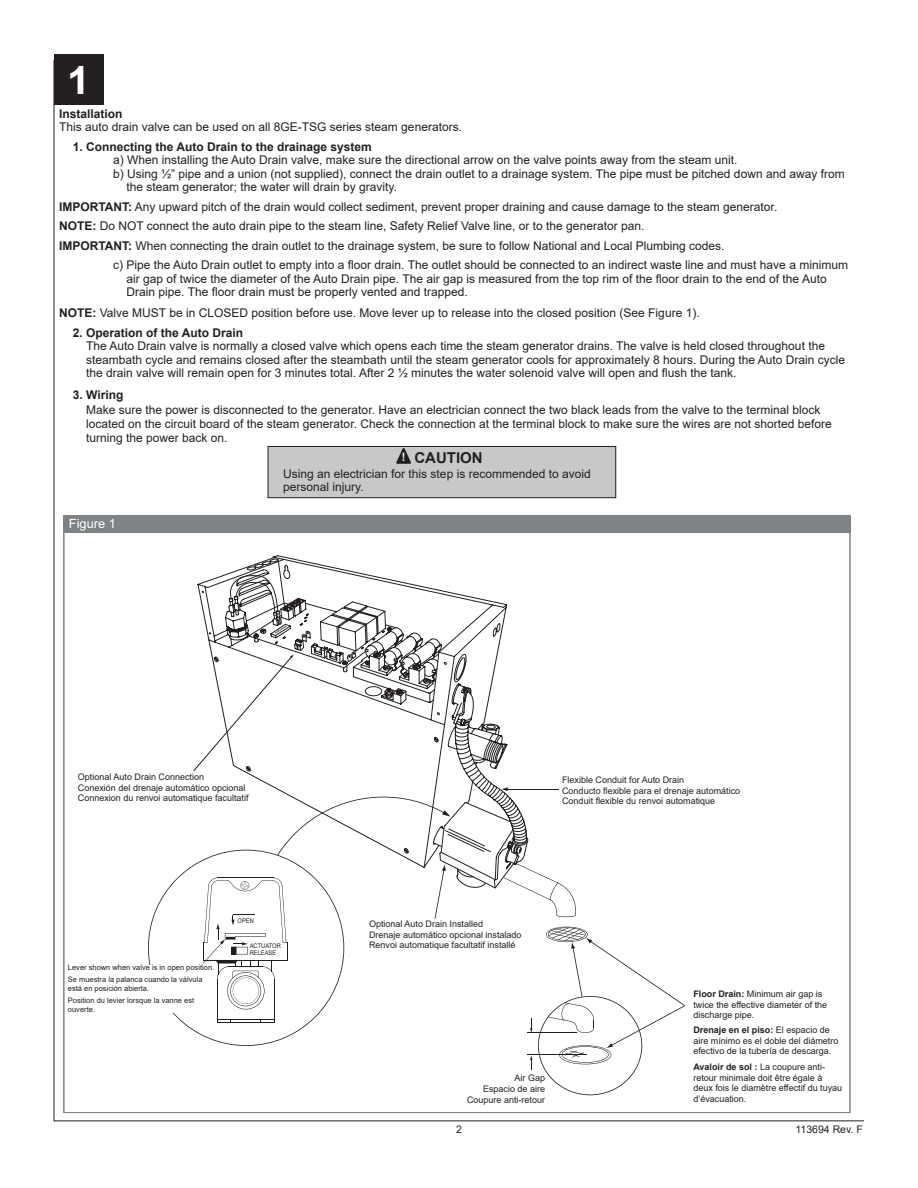
<style>
.page{position:relative;width:918px;height:1188px;background:#fff}
.page>*{position:absolute;margin:0;border:0;box-sizing:border-box;transform-origin:0 0}
.t1{font:700 39px "Arial";color:#fff;scale:1.06 1}
.t2{font:700 15px "Arial";color:#231f20}
.t3{font:12.75px "Arial";color:#fff}
.t4{font:12px/13.5px "Arial";color:#231f20}
.t5{font:700 12px "Arial";color:#231f20}
.t6{font:10.5px "Arial";color:#231f20}
.t7{font:9px/10.8px "Arial";color:#231f20}
.t8{font:7.5px/12px "Arial";color:#231f20}
.t9{font:italic 7.5px/9px "Arial";color:#211e1e;text-align:right}
.t10{font:6.45px/7.6px "Arial";color:#211e1e;scale:.9 1}
.s1{font-weight:700}
.s2{font-size:11.55px;color:#fff}
</style>
<div class="page">
<hr style="left:54px;top:1120px;width:810px;height:1px;background:#231f20">
<div style="left:54px;top:54px;width:50px;height:51px;background:#231f20"></div>
<hr style="left:54px;top:60px;width:1px;height:1061px;background:#231f20">
<div style="left:63px;top:515px;width:788px;height:18px;background:#808385"></div>
<svg style="left:63px;top:533px;width:788px;height:580px"></svg>
<svg style="left:148px;top:565px;width:537px;height:530px"></svg>
<div style="left:68px;top:965px;width:148px;height:47px;background:#fff"></div>
<div style="left:268px;top:446px;width:348px;height:52px;background:#c7c8ca"></div>
<div style="left:268px;top:446px;width:348px;height:52px;border:1px solid #231f20"></div>
<svg style="left:396px;top:448px;width:15px;height:16px"></svg>
<h1 class="t1" style="left:67px;top:52px;width:23px">1</h1>
<p class="t5" style="left:59px;top:105px;width:65px">Installation</p>
<p class="t4" style="left:59px;top:120px;width:404px">This auto drain valve can be used on all 8GE-TSG series steam generators.</p>
<p class="t5" style="left:73px;top:138px;width:301px">1. Connecting the Auto Drain to the drainage system</p>
<p class="t4" style="left:113px;top:153px;width:626px">a) When installing the Auto Drain valve, make sure the directional arrow on the valve points away from the steam unit.</p>
<p class="t4" style="left:113px;top:167px;width:733px">b) Using ½” pipe and a union (not supplied), connect the drain outlet to a drainage system. The pipe must be pitched down and away from</p>
<p class="t4" style="left:127px;top:180px;width:272px">the steam generator; the water will drain by gravity.</p>
<p class="t4" style="left:59px;top:200px;width:720px"><span class="s1">IMPORTANT:</span> Any upward pitch of the drain would collect sediment, prevent proper draining and cause damage to the steam generator.</p>
<p class="t4" style="left:59px;top:219px;width:587px"><span class="s1">NOTE:</span> Do NOT connect the auto drain pipe to the steam line, Safety Relief Valve line, or to the generator pan.</p>
<p class="t4" style="left:59px;top:239px;width:667px"><span class="s1">IMPORTANT:</span> When connecting the drain outlet to the drainage system, be sure to follow National and Local Plumbing codes.</p>
<p class="t4" style="left:113px;top:258px;width:736px">c) Pipe the Auto Drain outlet to empty into a floor drain. The outlet should be connected to an indirect waste line and must have a minimum</p>
<p class="t4" style="left:127px;top:272px;width:702px">air gap of twice the diameter of the Auto Drain pipe. The air gap is measured from the top rim of the floor drain to the end of the Auto<br>Drain pipe. The floor drain must be properly vented and trapped.</p>
<p class="t4" style="left:59px;top:306px;width:642px"><span class="s1">NOTE:</span> Valve MUST be in CLOSED position before use. Move lever up to release into the closed position (See Figure 1).</p>
<p class="t5" style="left:73px;top:324px;width:172px">2. Operation of the Auto Drain</p>
<p class="t4" style="left:86px;top:339px;width:761px">The Auto Drain valve is normally a closed valve which opens each time the steam generator drains. The valve is held closed throughout the steambath cycle and remains closed after the steambath until the steam generator cools for approximately 8 hours. During the Auto Drain cycle the drain valve will remain open for 3 minutes total. After 2 ½ minutes the water solenoid valve will open and flush the tank.</p>
<p class="t5" style="left:73px;top:386px;width:52px">3. Wiring</p>
<p class="t4" style="left:86px;top:402px;width:747px;line-height:14.4px">Make sure the power is disconnected to the generator. Have an electrician connect the two black leads from the valve to the terminal block located on the circuit board of the steam generator. Check the connection at the terminal block to make sure the wires are not shorted before turning the power back on.</p>
<p class="t2" style="left:402px;top:447px;width:82px"><span class="s2">!</span> CAUTION</p>
<p class="t3" style="left:69px;top:515px;width:48px">Figure 1</p>
<p class="t4" style="left:283px;top:467px;width:309px">Using an electrician for this step is recommended to avoid personal injury.</p>
<p class="t7" style="left:78px;top:771px;width:172px">Optional Auto Drain Connection<br>Conexión del drenaje automático opcional<br>Connexion du renvoi automatique facultatif</p>
<p class="t7" style="left:562px;top:774px;width:180px">Flexible Conduit for Auto Drain<br>Conducto flexible para el drenaje automático<br>Conduit flexible du renvoi automatique</p>
<p class="t8" style="left:68px;top:962px;width:148px">Lever shown when valve is in open position.<br>Se muestra la palanca cuando la válvula</p>
<p class="t8" style="left:68px;top:983px;width:128px">está en posición abierta.<br>Position du levier lorsque la vanne est</p>
<p class="t8" style="left:68px;top:1004px;width:29px">ouverte.</p>
<p class="t9" style="left:158px;top:964px;width:54px">Lever shown when valve is in</p>
<p class="t10" style="left:238px;top:917px;width:20px">OPEN</p>
<p class="t10" style="left:250px;top:942px;width:36px">ACTUATOR<br>RELEASE</p>
<p class="t7" style="left:369px;top:918px;width:154px">Optional Auto Drain Installed<br>Drenaje automático opcional instalado<br>Renvoi automatique facultatif installé</p>
<p class="t7" style="left:467px;top:1073px;width:80px;text-align:right">Air Gap<br>Espacio de aire<br>Coupure anti-retour</p>
<p class="t7" style="left:693px;top:988px;width:135px"><span class="s1">Floor Drain:</span> Minimum air gap is twice the effective diameter of the discharge pipe.</p>
<p class="t7" style="left:693px;top:1025px;width:147px"><span class="s1">Drenaje en el piso:</span> El espacio de aire mínimo es el doble del diámetro efectivo de la tubería de descarga.</p>
<p class="t7" style="left:693px;top:1061px;width:150px"><span class="s1">Avaloir de sol :</span> La coupure anti&shy;retour minimale doit être égale à deux fois le diamètre effectif du tuyau d’évacuation.</p>
<p class="t6" style="left:456px;top:1122px;width:7px">2</p>
<p class="t6" style="left:796px;top:1122px;width:69px">113694 Rev. F</p>
</div>
